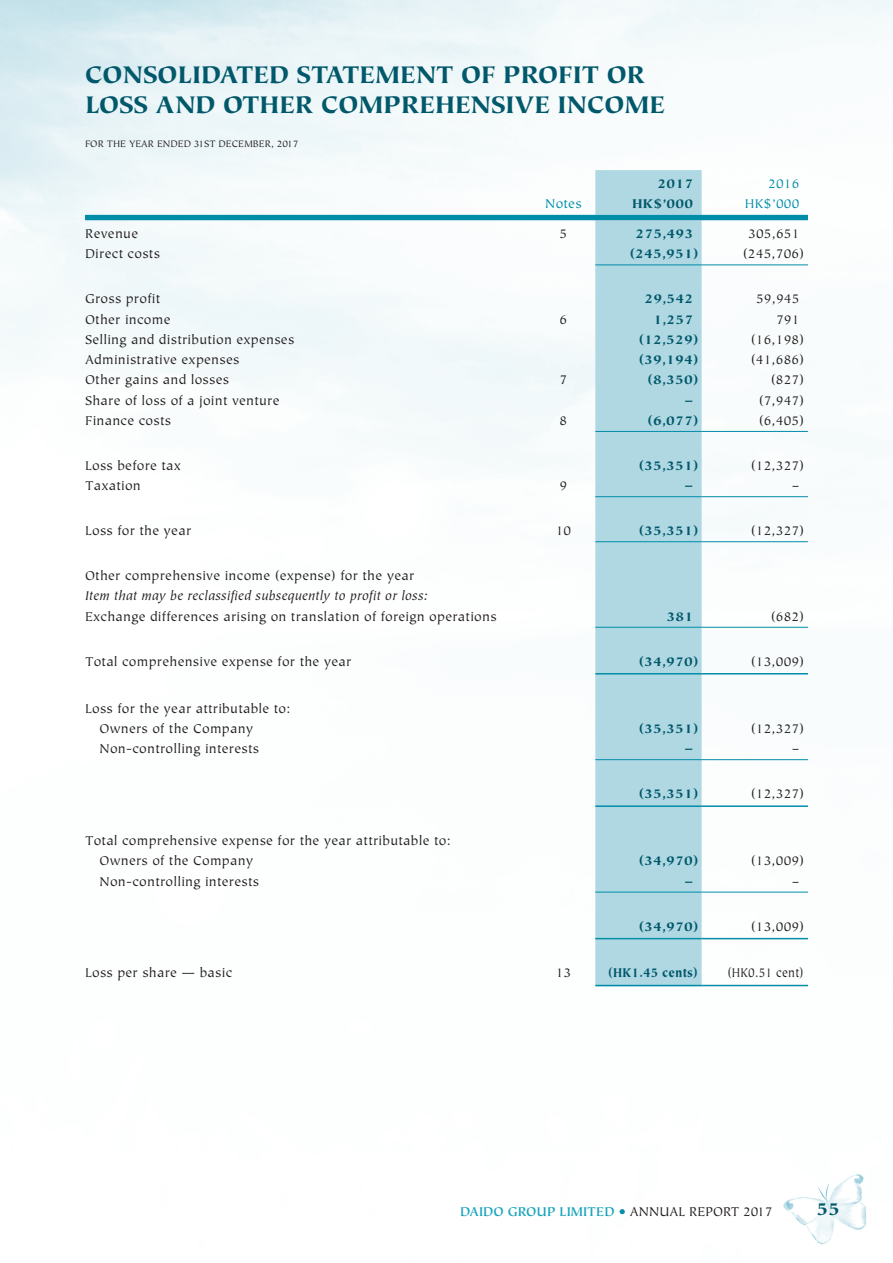
<style>
.page{position:relative;width:893px;height:1263px;background:#fff}
.page>*{position:absolute;margin:0;border:0;box-sizing:border-box;transform-origin:0 0}
.t1{font:900 27px "Tiepolo Std";color:#00586a}
.t2{font:900 19.5px "Tiepolo Std";color:#00586a}
._50_Table_txt{font:14.25px "Tiepolo Std";letter-spacing:.015em;color:#231f20}
._50_Table_txt-2{font:900 14.25px "Tiepolo Std";letter-spacing:.015em;color:#00586a}
._50_Table_txt-3{font:italic 14.25px "Tiepolo Std";letter-spacing:.015em;color:#231f20}
.t3{font:700 14.25px "Tiepolo Std";color:#1aa5bc}
._50_Table_txt-4{font:14.25px "Tiepolo Std";letter-spacing:.015em;color:#008da8}
._50_Table_txt-5{font:900 14.25px "Tiepolo Std";letter-spacing:.015em;color:#00586a;scale:.87 1}
._50_Table_txt-6{font:14.25px "Tiepolo Std";letter-spacing:.015em;color:#231f20;scale:.87 1}
.t4{font:10.5px "Tiepolo Std";color:#231f20}
.s1{font-weight:400;color:#008da8}
.s2{font-weight:400;color:#231f20}
</style>
<div class="page">
<img style="left:784px;top:1174px;width:82px;height:71px">
<div style="left:595px;top:170px;width:107px;height:815px;background:#b0d8e3"></div>
<div style="left:85px;top:215px;width:723px;height:5px;background:#008da8"></div>
<hr style="left:595px;top:264px;width:107px;height:1px;background:#008da8">
<hr style="left:702px;top:264px;width:106px;height:1px;background:#008da8">
<hr style="left:595px;top:431px;width:107px;height:1px;background:#008da8">
<hr style="left:702px;top:431px;width:106px;height:1px;background:#008da8">
<hr style="left:595px;top:496px;width:107px;height:1px;background:#008da8">
<hr style="left:702px;top:496px;width:106px;height:1px;background:#008da8">
<hr style="left:595px;top:541px;width:107px;height:1px;background:#008da8">
<hr style="left:702px;top:541px;width:106px;height:1px;background:#008da8">
<hr style="left:595px;top:627px;width:107px;height:1px;background:#008da8">
<hr style="left:702px;top:627px;width:106px;height:1px;background:#008da8">
<hr style="left:595px;top:673px;width:107px;height:1px;background:#008da8">
<hr style="left:702px;top:673px;width:106px;height:1px;background:#008da8">
<hr style="left:595px;top:759px;width:107px;height:1px;background:#008da8">
<hr style="left:702px;top:759px;width:106px;height:1px;background:#008da8">
<hr style="left:595px;top:805px;width:107px;height:2px;background:#008da8">
<hr style="left:702px;top:805px;width:106px;height:2px;background:#008da8">
<hr style="left:595px;top:892px;width:107px;height:1px;background:#008da8">
<hr style="left:702px;top:892px;width:106px;height:1px;background:#008da8">
<hr style="left:595px;top:938px;width:107px;height:1px;background:#008da8">
<hr style="left:702px;top:938px;width:106px;height:1px;background:#008da8">
<hr style="left:595px;top:985px;width:107px;height:1px;background:#008da8">
<hr style="left:702px;top:985px;width:106px;height:1px;background:#008da8">
<p class="t1" style="left:85px;top:59px;width:562px">CONSOLIDATED STATEMENT OF PROFIT OR</p>
<p class="t1" style="left:85px;top:89px;width:582px">LOSS AND OTHER COMPREHENSIVE INCOME</p>
<p class="t4" style="left:85px;top:138px;width:215px">FOR THE YEAR ENDED 31ST DECEMBER, 2017</p>
<p class="_50_Table_txt-2" style="left:658px;top:176px;width:37px">2017</p>
<p class="_50_Table_txt-4" style="left:768px;top:176px;width:33px">2016</p>
<p class="_50_Table_txt-4" style="left:545px;top:196px;width:38px">Notes</p>
<p class="_50_Table_txt-2" style="left:632px;top:196px;width:63px">HK$’000</p>
<p class="_50_Table_txt-4" style="left:745px;top:196px;width:56px">HK$’000</p>
<p class="_50_Table_txt" style="left:85px;top:226px;width:55px">Revenue</p>
<p class="_50_Table_txt" style="left:560px;top:226px;width:9px">5</p>
<p class="_50_Table_txt-2" style="left:635px;top:226px;width:59px">275,493</p>
<p class="_50_Table_txt" style="left:748px;top:226px;width:53px">305,651</p>
<p class="_50_Table_txt" style="left:85px;top:246px;width:76px">Direct costs</p>
<p class="_50_Table_txt-2" style="left:630px;top:246px;width:70px">(245,951)</p>
<p class="_50_Table_txt" style="left:743px;top:246px;width:63px">(245,706)</p>
<p class="_50_Table_txt" style="left:85px;top:291px;width:77px">Gross profit</p>
<p class="_50_Table_txt-2" style="left:644px;top:291px;width:50px">29,542</p>
<p class="_50_Table_txt" style="left:756px;top:291px;width:45px">59,945</p>
<p class="_50_Table_txt" style="left:85px;top:311px;width:87px">Other income</p>
<p class="_50_Table_txt" style="left:560px;top:311px;width:9px">6</p>
<p class="_50_Table_txt-2" style="left:653px;top:311px;width:41px">1,257</p>
<p class="_50_Table_txt" style="left:776px;top:311px;width:25px">791</p>
<p class="_50_Table_txt" style="left:85px;top:332px;width:211px">Selling and distribution expenses</p>
<p class="_50_Table_txt-2" style="left:639px;top:331px;width:61px">(12,529)</p>
<p class="_50_Table_txt" style="left:751px;top:332px;width:55px">(16,198)</p>
<p class="_50_Table_txt" style="left:85px;top:352px;width:156px">Administrative expenses</p>
<p class="_50_Table_txt-2" style="left:639px;top:352px;width:61px">(39,194)</p>
<p class="_50_Table_txt" style="left:751px;top:352px;width:55px">(41,686)</p>
<p class="_50_Table_txt" style="left:85px;top:372px;width:146px">Other gains and losses</p>
<p class="_50_Table_txt" style="left:560px;top:372px;width:9px">7</p>
<p class="_50_Table_txt-2" style="left:648px;top:372px;width:52px">(8,350)</p>
<p class="_50_Table_txt" style="left:771px;top:372px;width:35px">(827)</p>
<p class="_50_Table_txt" style="left:85px;top:392px;width:196px">Share of loss of a joint venture</p>
<p class="_50_Table_txt-2" style="left:684px;top:392px;width:10px">–</p>
<p class="_50_Table_txt" style="left:759px;top:392px;width:47px">(7,947)</p>
<p class="_50_Table_txt" style="left:85px;top:413px;width:88px">Finance costs</p>
<p class="_50_Table_txt" style="left:560px;top:413px;width:9px">8</p>
<p class="_50_Table_txt-2" style="left:648px;top:412px;width:52px">(6,077)</p>
<p class="_50_Table_txt" style="left:759px;top:413px;width:47px">(6,405)</p>
<p class="_50_Table_txt" style="left:85px;top:458px;width:97px">Loss before tax</p>
<p class="_50_Table_txt-2" style="left:639px;top:457px;width:61px">(35,351)</p>
<p class="_50_Table_txt" style="left:751px;top:458px;width:55px">(12,327)</p>
<p class="_50_Table_txt" style="left:85px;top:478px;width:57px">Taxation</p>
<p class="_50_Table_txt" style="left:560px;top:478px;width:9px">9</p>
<p class="_50_Table_txt-2" style="left:684px;top:478px;width:10px">–</p>
<p class="_50_Table_txt" style="left:792px;top:478px;width:9px">–</p>
<p class="_50_Table_txt" style="left:85px;top:523px;width:108px">Loss for the year</p>
<p class="_50_Table_txt" style="left:556px;top:523px;width:17px">10</p>
<p class="_50_Table_txt-2" style="left:639px;top:523px;width:61px">(35,351)</p>
<p class="_50_Table_txt" style="left:751px;top:523px;width:55px">(12,327)</p>
<p class="_50_Table_txt" style="left:85px;top:568px;width:331px">Other comprehensive income (expense) for the year</p>
<p class="_50_Table_txt-3" style="left:85px;top:588px;width:344px">Item that may be reclassified subsequently to profit or loss:</p>
<p class="_50_Table_txt" style="left:85px;top:609px;width:413px">Exchange differences arising on translation of foreign operations</p>
<p class="_50_Table_txt-2" style="left:666px;top:608px;width:28px">381</p>
<p class="_50_Table_txt" style="left:771px;top:609px;width:35px">(682)</p>
<p class="_50_Table_txt" style="left:85px;top:654px;width:268px">Total comprehensive expense for the year</p>
<p class="_50_Table_txt-2" style="left:639px;top:653px;width:61px">(34,970)</p>
<p class="_50_Table_txt" style="left:751px;top:654px;width:55px">(13,009)</p>
<p class="_50_Table_txt" style="left:85px;top:700px;width:207px">Loss for the year attributable to:</p>
<p class="_50_Table_txt" style="left:100px;top:721px;width:155px">Owners of the Company</p>
<p class="_50_Table_txt-2" style="left:639px;top:720px;width:61px">(35,351)</p>
<p class="_50_Table_txt" style="left:751px;top:721px;width:55px">(12,327)</p>
<p class="_50_Table_txt" style="left:100px;top:741px;width:161px">Non-controlling interests</p>
<p class="_50_Table_txt-2" style="left:684px;top:741px;width:10px">–</p>
<p class="_50_Table_txt" style="left:792px;top:741px;width:9px">–</p>
<p class="_50_Table_txt-2" style="left:639px;top:786px;width:61px">(35,351)</p>
<p class="_50_Table_txt" style="left:751px;top:786px;width:55px">(12,327)</p>
<p class="_50_Table_txt" style="left:85px;top:833px;width:367px">Total comprehensive expense for the year attributable to:</p>
<p class="_50_Table_txt" style="left:100px;top:853px;width:155px">Owners of the Company</p>
<p class="_50_Table_txt-2" style="left:639px;top:853px;width:61px">(34,970)</p>
<p class="_50_Table_txt" style="left:751px;top:853px;width:55px">(13,009)</p>
<p class="_50_Table_txt" style="left:100px;top:873px;width:161px">Non-controlling interests</p>
<p class="_50_Table_txt-2" style="left:684px;top:873px;width:10px">–</p>
<p class="_50_Table_txt" style="left:792px;top:873px;width:9px">–</p>
<p class="_50_Table_txt-2" style="left:639px;top:918px;width:61px">(34,970)</p>
<p class="_50_Table_txt" style="left:751px;top:918px;width:55px">(13,009)</p>
<p class="_50_Table_txt" style="left:85px;top:965px;width:149px">Loss per share — basic</p>
<p class="_50_Table_txt" style="left:556px;top:965px;width:17px">13</p>
<p class="_50_Table_txt-5" style="left:608px;top:965px;width:104px">(HK1.45 cents)</p>
<p class="_50_Table_txt-6" style="left:727px;top:965px;width:89px">(HK0.51 cent)</p>
<p class="t3" style="left:460px;top:1203px;width:314px">DAIDO GROUP LIMITED <span class="s1">•</span> <span class="s2">ANNUAL REPORT 2017</span></p>
<p class="t2" style="left:816px;top:1198px;width:25px">55</p>
</div>
